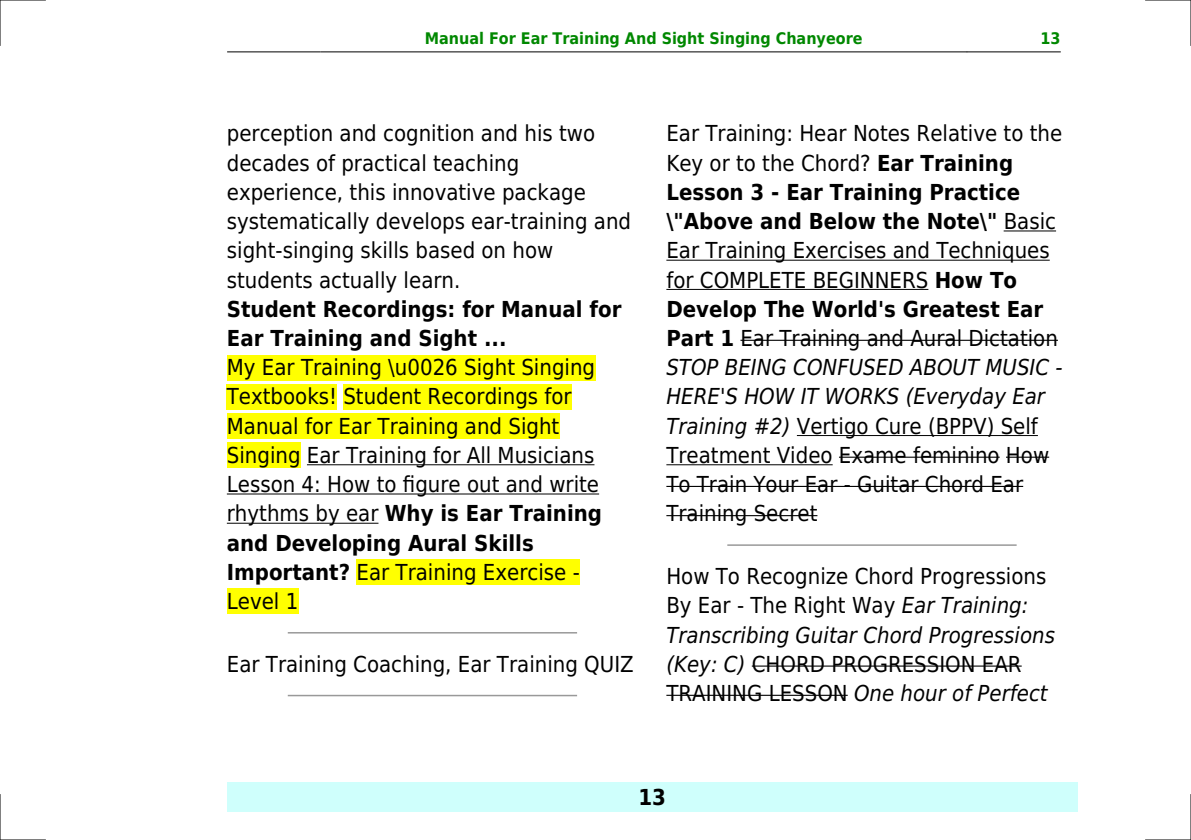
<style>
.page{position:relative;width:1191px;height:840px;background:#fff}
.page>*{position:absolute;margin:0;border:0;box-sizing:border-box;transform-origin:0 0}
.t1{font:22px/29.2px "DejaVu Sans Condensed";color:#000}
.t2{font:700 22px/29.2px "DejaVu Sans Condensed";color:#000}
.t3{font:700 16px "DejaVu Sans Condensed";color:#080}
.s1{font-weight:700}
.s2{font-style:italic}
</style>
<div class="page">
<hr style="left:227px;top:51px;width:93px;height:1px;background:#000">
<hr style="left:321px;top:51px;width:645px;height:1px;background:#000">
<hr style="left:967px;top:51px;width:93px;height:1px;background:#000">
<div style="left:227px;top:782px;width:850px;height:29px;background:#cffffc"></div>
<div style="left:227px;top:354px;width:368px;height:26px;background:#ff0"></div>
<div style="left:227px;top:384px;width:110px;height:25px;background:#ff0"></div>
<div style="left:343px;top:384px;width:229px;height:25px;background:#ff0"></div>
<div style="left:227px;top:413px;width:332px;height:25px;background:#ff0"></div>
<div style="left:227px;top:442px;width:74px;height:26px;background:#ff0"></div>
<hr style="left:307px;top:464px;width:287px;height:1px;background:#000">
<hr style="left:227px;top:493px;width:372px;height:1px;background:#000">
<hr style="left:227px;top:522px;width:151px;height:1px;background:#000">
<div style="left:356px;top:559px;width:224px;height:25px;background:#ff0"></div>
<div style="left:227px;top:588px;width:71px;height:26px;background:#ff0"></div>
<hr style="left:288px;top:631px;width:288px;height:2px;background:#999">
<hr style="left:288px;top:694px;width:288px;height:2px;background:#999">
<hr style="left:1003px;top:230px;width:53px;height:1px;background:#000">
<hr style="left:666px;top:259px;width:383px;height:1px;background:#000">
<hr style="left:666px;top:289px;width:262px;height:1px;background:#000">
<hr style="left:740px;top:339px;width:318px;height:1px;background:#000">
<hr style="left:797px;top:435px;width:241px;height:1px;background:#000">
<hr style="left:666px;top:464px;width:166px;height:1px;background:#000">
<hr style="left:839px;top:456px;width:160px;height:1px;background:#000">
<hr style="left:1006px;top:456px;width:43px;height:1px;background:#000">
<hr style="left:666px;top:485px;width:357px;height:1px;background:#000">
<hr style="left:666px;top:515px;width:151px;height:1px;background:#000">
<hr style="left:728px;top:544px;width:288px;height:1px;background:#999">
<hr style="left:752px;top:665px;width:269px;height:1px;background:#000">
<hr style="left:666px;top:694px;width:181px;height:1px;background:#000">
<hr style="left:0;top:0;width:45px;height:1px;background:#000">
<hr style="left:1145px;top:0;width:46px;height:1px;background:#000">
<hr style="left:0;top:839px;width:45px;height:1px;background:#000">
<hr style="left:1145px;top:839px;width:46px;height:1px;background:#000">
<hr style="left:0;top:0;width:1px;height:45px;background:#000">
<hr style="left:0;top:794px;width:1px;height:45px;background:#000">
<hr style="left:1190px;top:0;width:1px;height:45px;background:#000">
<hr style="left:1190px;top:794px;width:1px;height:45px;background:#000">
<p class="t3" style="left:425px;top:29px;width:439px">Manual For Ear Training And Sight Singing Chanyeore</p>
<p class="t3" style="left:1040px;top:29px;width:22px">13</p>
<p class="t1" style="left:227px;top:119px;width:406px">perception and cognition and his two decades of practical teaching experience, this innovative package systematically develops ear-training and sight-singing skills based on how students actually learn.</p>
<p class="t2" style="left:227px;top:294px;width:396px">Student Recordings: for Manual for<br>Ear Training and Sight ...</p>
<p class="t1" style="left:227px;top:353px;width:377px">My Ear Training \u0026 Sight Singing<br>Textbooks! Student Recordings for<br>Manual for Ear Training and Sight<br>Singing Ear Training for All Musicians<br>Lesson 4: How to figure out and write rhythms by ear <span class="s1">Why is Ear Training and Developing Aural Skills<br>Important?</span> Ear Training Exercise -<br>Level 1</p>
<p class="t1" style="left:227px;top:649px;width:408px">Ear Training Coaching, Ear Training QUIZ</p>
<p class="t1" style="left:666px;top:119px;width:398px">Ear Training: Hear Notes Relative to the Key or to the Chord? <span class="s1">Ear Training Lesson 3 - Ear Training Practice \"Above and Below the Note\"</span> Basic Ear Training Exercises and Techniques for COMPLETE BEGINNERS <span class="s1">How To Develop The World's Greatest Ear Part 1</span> Ear Training and Aural Dictation <span class="s2">STOP BEING CONFUSED ABOUT MUSIC - HERE'S HOW IT WORKS (Everyday Ear Training #2)</span> Vertigo Cure (BPPV) Self Treatment Video Exame feminino How To Train Your Ear - Guitar Chord Ear Training Secret</p>
<p class="t1" style="left:666px;top:561px;width:390px">How To Recognize Chord Progressions By Ear - The Right Way <span class="s2">Ear Training:<br>Transcribing Guitar Chord Progressions (Key: C)</span> CHORD PROGRESSION EAR TRAINING LESSON <span class="s2">One hour of Perfect</span></p>
<p class="t2" style="left:638px;top:782px;width:29px">13</p>
</div>
